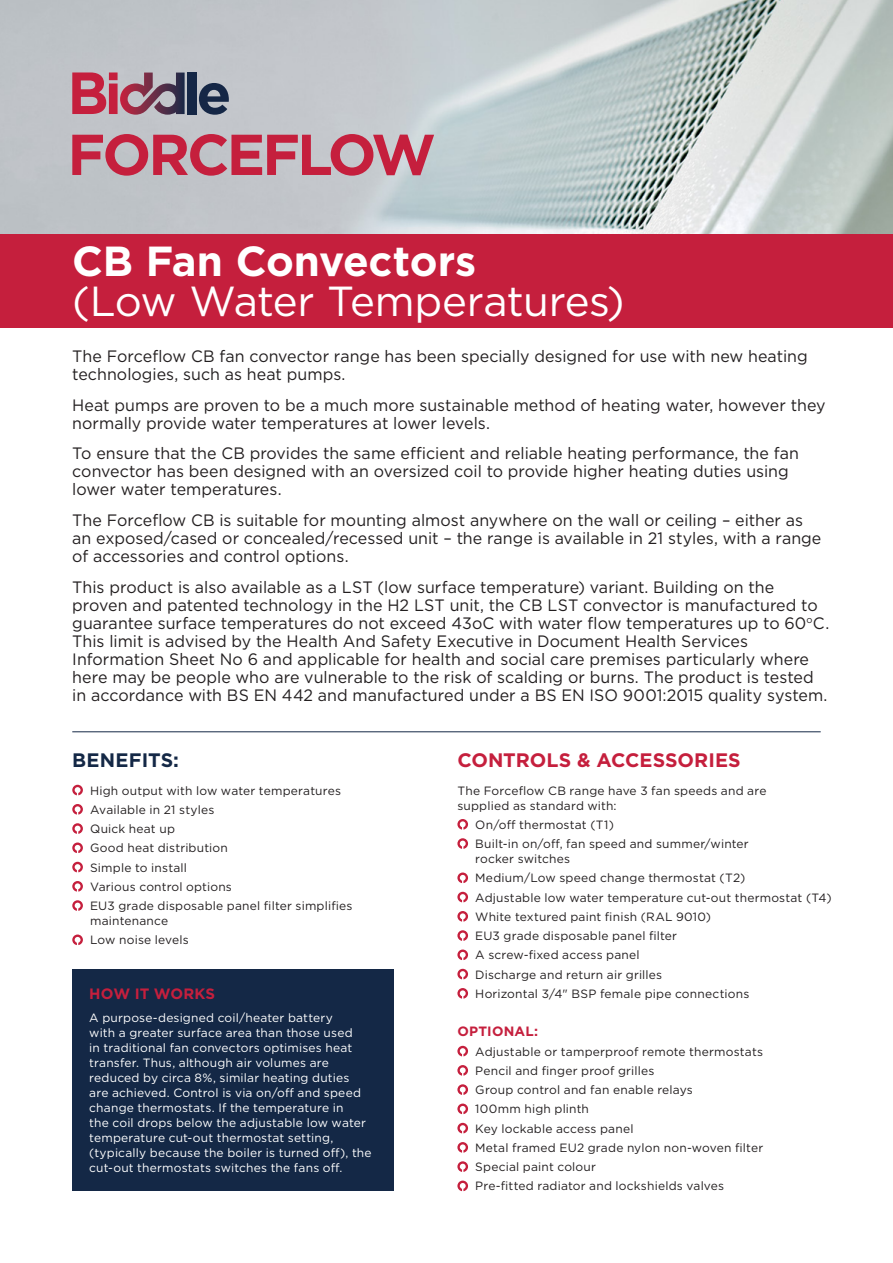
<style>
.page{position:relative;width:893px;height:1263px;background:#fff}
.page>*{position:absolute;margin:0;border:0;box-sizing:border-box;transform-origin:0 0}
.t1{font:700 57.45px "Gotham";letter-spacing:-.05em;color:#c51f3d}
.t2{font:42px "Gotham";letter-spacing:-.02em;color:#fff}
.t3{font:700 42px "Gotham";letter-spacing:-.005em;color:#fff}
.t4{font:700 19.5px "Gotham";color:#c51f3d}
.t5{font:700 19.5px "Gotham";letter-spacing:.01em;color:#142846}
.t6{font:16.5px/18px "Gotham";color:#231f20}
.t7{font:700 15px "Gotham";letter-spacing:.01em;color:#c51f3d}
.t8{font:700 13.5px "Gotham";letter-spacing:.015em;color:#c51f3d}
.t9{font:12px/19.2px "Gotham";letter-spacing:.015em;color:#231f20}
.t10{font:12px/15px "Gotham";letter-spacing:.015em;color:#fff}
</style>
<div class="page">
<img style="left:0;top:0;width:893px;height:234px">
<div style="left:0;top:234px;width:893px;height:93px;background:#c51f3d"></div>
<div style="left:188px;top:72px;width:8px;height:42px;background:#152746"></div>
<svg style="left:199px;top:83px;width:30px;height:32px"></svg>
<svg style="left:72px;top:72px;width:113px;height:43px;background:#a7697b"></svg>
<hr style="left:72px;top:731px;width:749px;height:1px;background:#142846">
<svg style="left:457px;top:819px;width:11px;height:10px"></svg>
<svg style="left:457px;top:838px;width:11px;height:11px"></svg>
<svg style="left:457px;top:872px;width:11px;height:11px"></svg>
<svg style="left:457px;top:892px;width:11px;height:10px"></svg>
<svg style="left:457px;top:911px;width:11px;height:10px"></svg>
<svg style="left:457px;top:930px;width:11px;height:11px"></svg>
<svg style="left:457px;top:949px;width:11px;height:11px"></svg>
<svg style="left:457px;top:969px;width:11px;height:10px"></svg>
<svg style="left:457px;top:988px;width:11px;height:10px"></svg>
<svg style="left:457px;top:1046px;width:11px;height:10px"></svg>
<svg style="left:457px;top:1065px;width:11px;height:11px"></svg>
<svg style="left:457px;top:1084px;width:11px;height:11px"></svg>
<svg style="left:457px;top:1103px;width:11px;height:11px"></svg>
<svg style="left:457px;top:1123px;width:11px;height:10px"></svg>
<svg style="left:457px;top:1142px;width:11px;height:11px"></svg>
<svg style="left:457px;top:1161px;width:11px;height:11px"></svg>
<svg style="left:457px;top:1180px;width:11px;height:11px"></svg>
<svg style="left:72px;top:785px;width:11px;height:10px"></svg>
<svg style="left:72px;top:804px;width:11px;height:10px"></svg>
<svg style="left:72px;top:823px;width:11px;height:11px"></svg>
<svg style="left:72px;top:842px;width:11px;height:11px"></svg>
<svg style="left:72px;top:862px;width:11px;height:10px"></svg>
<svg style="left:72px;top:881px;width:11px;height:10px"></svg>
<svg style="left:72px;top:900px;width:11px;height:11px"></svg>
<svg style="left:72px;top:934px;width:11px;height:11px"></svg>
<div style="left:72px;top:969px;width:321px;height:222px;background:#142846"></div>
<h1 class="t1" style="left:67px;top:117px;width:370px">FORCEFLOW</h1>
<h2 class="t3" style="left:72px;top:233px;width:405px">CB Fan Convectors</h2>
<h2 class="t2" style="left:72px;top:274px;width:554px">(Low Water Temperatures)</h2>
<p class="t6" style="left:72px;top:347px;width:737px">The Forceflow CB fan convector range has been specially designed for use with new heating technologies, such as heat pumps.</p>
<p class="t6" style="left:72px;top:395px;width:755px">Heat pumps are proven to be a much more sustainable method of heating water, however they normally provide water temperatures at lower levels.</p>
<p class="t6" style="left:72px;top:444px;width:728px">To ensure that the CB provides the same efficient and reliable heating performance, the fan convector has been designed with an oversized coil to provide higher heating duties using lower water temperatures.</p>
<p class="t6" style="left:72px;top:511px;width:751px">The Forceflow CB is suitable for mounting almost anywhere on the wall or ceiling – either as an exposed/cased or concealed/recessed unit – the range is available in 21 styles, with a range of accessories and control options.</p>
<p class="t6" style="left:72px;top:578px;width:758px">This product is also available as a LST (low surface temperature) variant. Building on the proven and patented technology in the H2 LST unit, the CB LST convector is manufactured to guarantee surface temperatures do not exceed 43oC with water flow temperatures up to 60<sup>o</sup>C.<br>This limit is advised by the Health And Safety Executive in Document Health Services Information Sheet No 6 and applicable for health and social care premises particularly where here may be people who are vulnerable to the risk of scalding or burns. The product is tested in accordance with BS EN 442 and manufactured under a BS EN ISO 9001:2015 quality system.</p>
<p class="t5" style="left:72px;top:747px;width:108px">BENEFITS:</p>
<p class="t9" style="left:90px;top:780px;width:264px">High output with low water temperatures<br>Available in 21 styles<br>Quick heat up<br>Good heat distribution<br>Simple to install<br>Various control options<br>EU3 grade disposable panel filter simplifies</p>
<p class="t9" style="left:90px;top:911px;width:100px">maintenance<br>Low noise levels</p>
<p class="t7" style="left:89px;top:983px;width:127px">HOW IT WORKS</p>
<p class="t10" style="left:89px;top:1010px;width:284px">A purpose-designed coil/heater battery<br>with a greater surface area than those used<br>in traditional fan convectors optimises heat transfer. Thus, although air volumes are reduced by circa 8%, similar heating duties<br>are achieved. Control is via on/off and speed change thermostats. If the temperature in<br>the coil drops below the adjustable low water temperature cut-out thermostat setting, (typically because the boiler is turned off), the cut-out thermostats switches the fans off.</p>
<p class="t4" style="left:457px;top:747px;width:285px">CONTROLS &amp; ACCESSORIES</p>
<p class="t9" style="left:457px;top:783px;width:311px;line-height:15px">The Forceflow CB range have 3 fan speeds and are supplied as standard with:</p>
<p class="t9" style="left:475px;top:815px;width:275px">On/off thermostat (T1)<br>Built-in on/off, fan speed and summer/winter</p>
<p class="t9" style="left:475px;top:849px;width:358px">rocker switches<br>Medium/Low speed change thermostat (T2)<br>Adjustable low water temperature cut-out thermostat (T4)<br>White textured paint finish (RAL 9010)<br>EU3 grade disposable panel filter<br>A screw-fixed access panel<br>Discharge and return air grilles<br>Horizontal 3/4" BSP female pipe connections</p>
<p class="t8" style="left:457px;top:1023px;width:82px">OPTIONAL:</p>
<p class="t9" style="left:475px;top:1041px;width:289px">Adjustable or tamperproof remote thermostats Pencil and finger proof grilles<br>Group control and fan enable relays<br>100mm high plinth<br>Key lockable access panel<br>Metal framed EU2 grade nylon non-woven filter Special paint colour<br>Pre-fitted radiator and lockshields valves</p>
</div>
